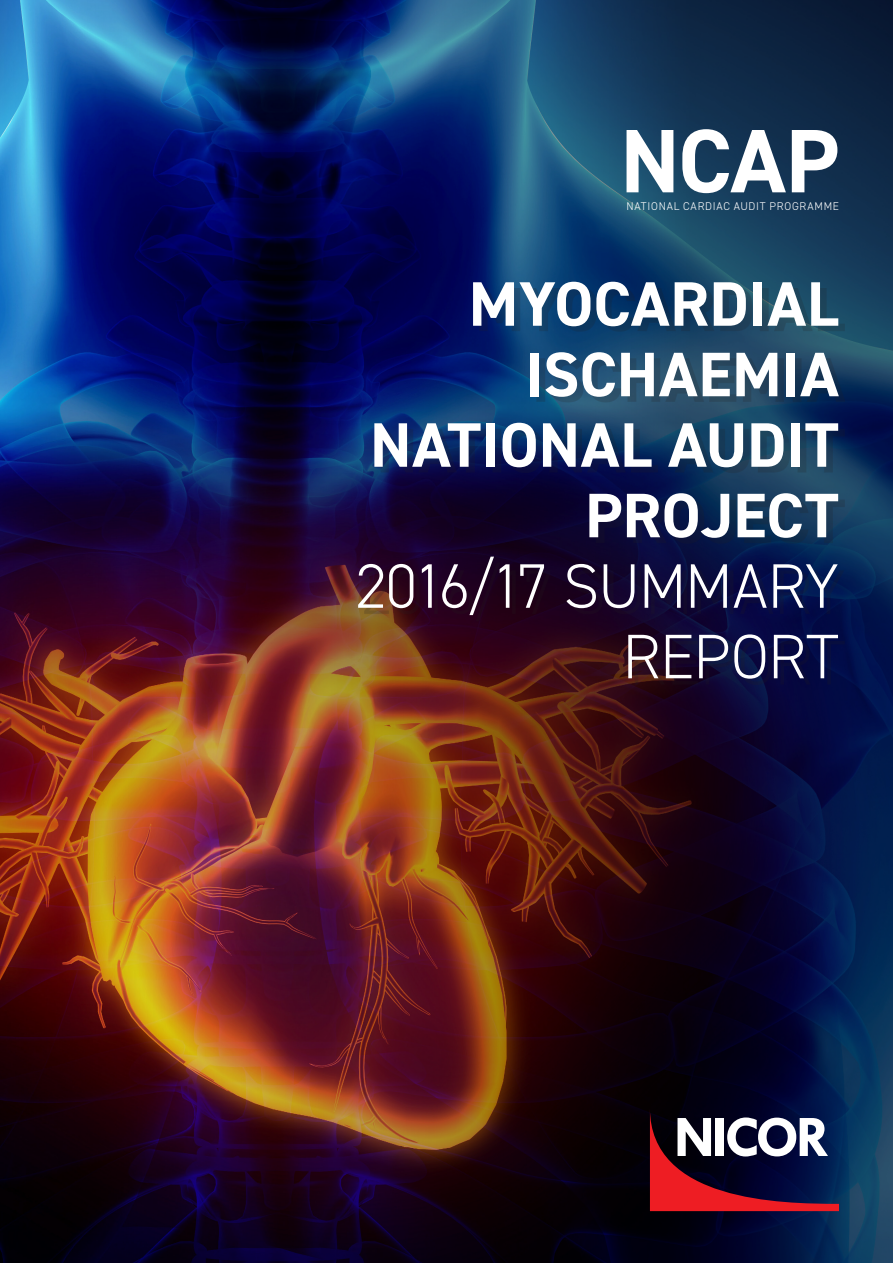
<style>
.page{position:relative;width:893px;height:1263px;background:#fff}
.page>*{position:absolute;margin:0;border:0;box-sizing:border-box;transform-origin:0 0}
.Cover_title{font:700 90.3px "DIN2014";color:#fff}
.Cover_title_2{font:700 63px/70.5px "DIN2014";letter-spacing:.005em;color:#fff;text-align:right}
.Cover_title_2-2{font:300 63px/70.5px "DIN2014";letter-spacing:-.015em;color:#fff;text-align:right}
.Body_copy{font:300 11.25px "DIN2014";letter-spacing:.065em;color:#fff}
</style>
<div class="page">
<img style="left:0;top:0;width:893px;height:1263px">
<div style="left:364px;top:288px;width:481px;height:397px;background:#231f20;opacity:.2"></div>
<svg style="left:650px;top:1108px;width:189px;height:103px"></svg>
<p class="Cover_title" style="left:620px;top:101px;width:220px">NCAP</p>
<p class="Body_copy" style="left:627px;top:199px;width:214px">NATIONAL CARDIAC AUDIT PROGRAMME</p>
<p class="Cover_title_2" style="left:370px;top:268px;width:470px">MYOCARDIAL<br>ISCHAEMIA<br>NATIONAL AUDIT<br>PROJECT</p>
<p class="Cover_title_2-2" style="left:355px;top:551px;width:485px">2016/17 SUMMARY<br>REPORT</p>
</div>
